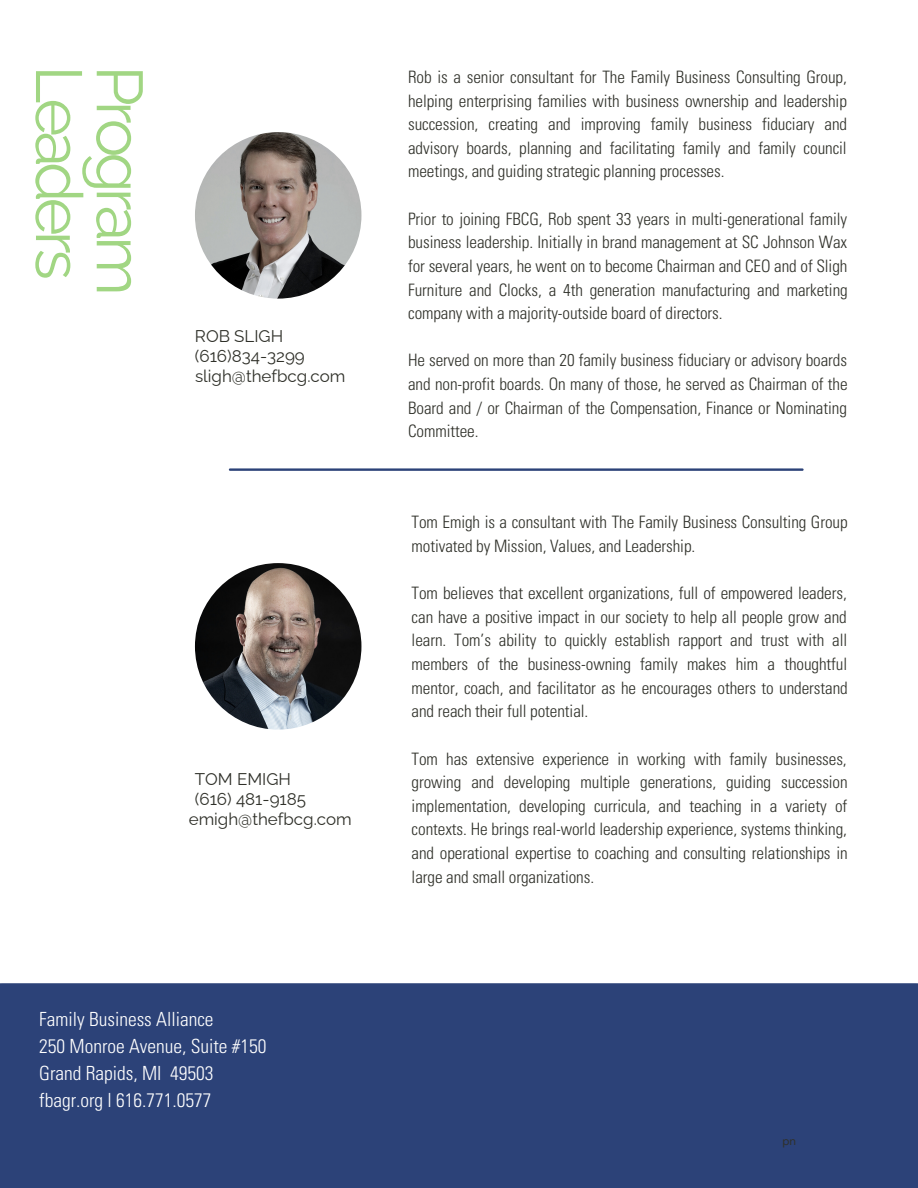
<style>
.page{position:relative;width:918px;height:1188px;background:#fff}
.page>*{position:absolute;margin:0;border:0;box-sizing:border-box;transform-origin:0 0}
.t1{font:64.95px "Raleway";letter-spacing:-.075em;color:#a1d683}
.t2{font:300 condensed 19.5px "Univers";color:#fff}
.t3{font:300 condensed 17.1px/23.7px "Univers";letter-spacing:-.005em;color:#2f3029;text-align:justify}
.t4{font:16.95px "Raleway";color:#2f3029}
.t5{font:11.25px "DM Sans";color:#2f3029}
</style>
<div class="page">
<hr style="left:230px;top:468px;width:573px;height:3px;background:#2c4278">
<img style="left:195px;top:132px;width:166px;height:167px;border-radius:50%">
<img style="left:195px;top:563px;width:166px;height:167px;border-radius:50%">
<div style="left:0;top:983px;width:918px;height:205px;background:#2c4278"></div>
<p class="t1" style="left:97px;top:65px;width:216px;rotate:90deg">Leaders</p>
<p class="t1" style="left:158px;top:65px;width:232px;rotate:90deg">Program</p>
<p class="t4" style="left:195px;top:326px;width:90px">ROB SLIGH</p>
<p class="t4" style="left:195px;top:346px;width:111px">(616)834-3299</p>
<p class="t4" style="left:195px;top:366px;width:152px">sligh@thefbcg.com</p>
<p class="t4" style="left:195px;top:769px;width:98px">TOM EMIGH</p>
<p class="t4" style="left:195px;top:789px;width:113px">(616) 481-9185</p>
<p class="t4" style="left:189px;top:809px;width:165px">emigh@thefbcg.com</p>
<p class="t2" style="left:39px;top:1007px;width:176px">Family Business Alliance</p>
<p class="t2" style="left:39px;top:1034px;width:229px">250 Monroe Avenue, Suite #150</p>
<p class="t2" style="left:39px;top:1061px;width:176px">Grand Rapids, MI 49503</p>
<p class="t2" style="left:39px;top:1088px;width:174px">fbagr.org l 616.771.0577</p>
<p class="t3" style="left:408px;top:65px;width:441px">Rob is a senior consultant for The Family Business Consulting Group, helping enterprising families with business ownership and leadership succession, creating and improving family business fiduciary and advisory boards, planning and facilitating family and family council meetings, and guiding strategic planning processes.</p>
<p class="t3" style="left:408px;top:207px;width:441px">Prior to joining FBCG, Rob spent 33 years in multi-generational family business leadership. Initially in brand management at SC Johnson Wax for several years, he went on to become Chairman and CEO and of Sligh Furniture and Clocks, a 4th generation manufacturing and marketing company with a majority-outside board of directors.</p>
<p class="t3" style="left:408px;top:349px;width:441px">He served on more than 20 family business fiduciary or advisory boards and non-profit boards. On many of those, he served as Chairman of the Board and / or Chairman of the Compensation, Finance or Nominating Committee.</p>
<p class="t3" style="left:412px;top:511px;width:437px">Tom Emigh is a consultant with The Family Business Consulting Group motivated by Mission, Values, and Leadership.</p>
<p class="t3" style="left:412px;top:581px;width:438px">Tom believes that excellent organizations, full of empowered leaders, can have a positive impact in our society to help all people grow and learn. Tom’s ability to quickly establish rapport and trust with all members of the business-owning family makes him a thoughtful mentor, coach, and facilitator as he encourages others to understand and reach their full potential.</p>
<p class="t3" style="left:412px;top:747px;width:438px">Tom has extensive experience in working with family businesses, growing and developing multiple generations, guiding succession implementation, developing curricula, and teaching in a variety of contexts. He brings real-world leadership experience, systems thinking, and operational expertise to coaching and consulting relationships in large and small organizations.</p>
<p class="t5" style="left:782px;top:1134px;width:15px">pn</p>
</div>
